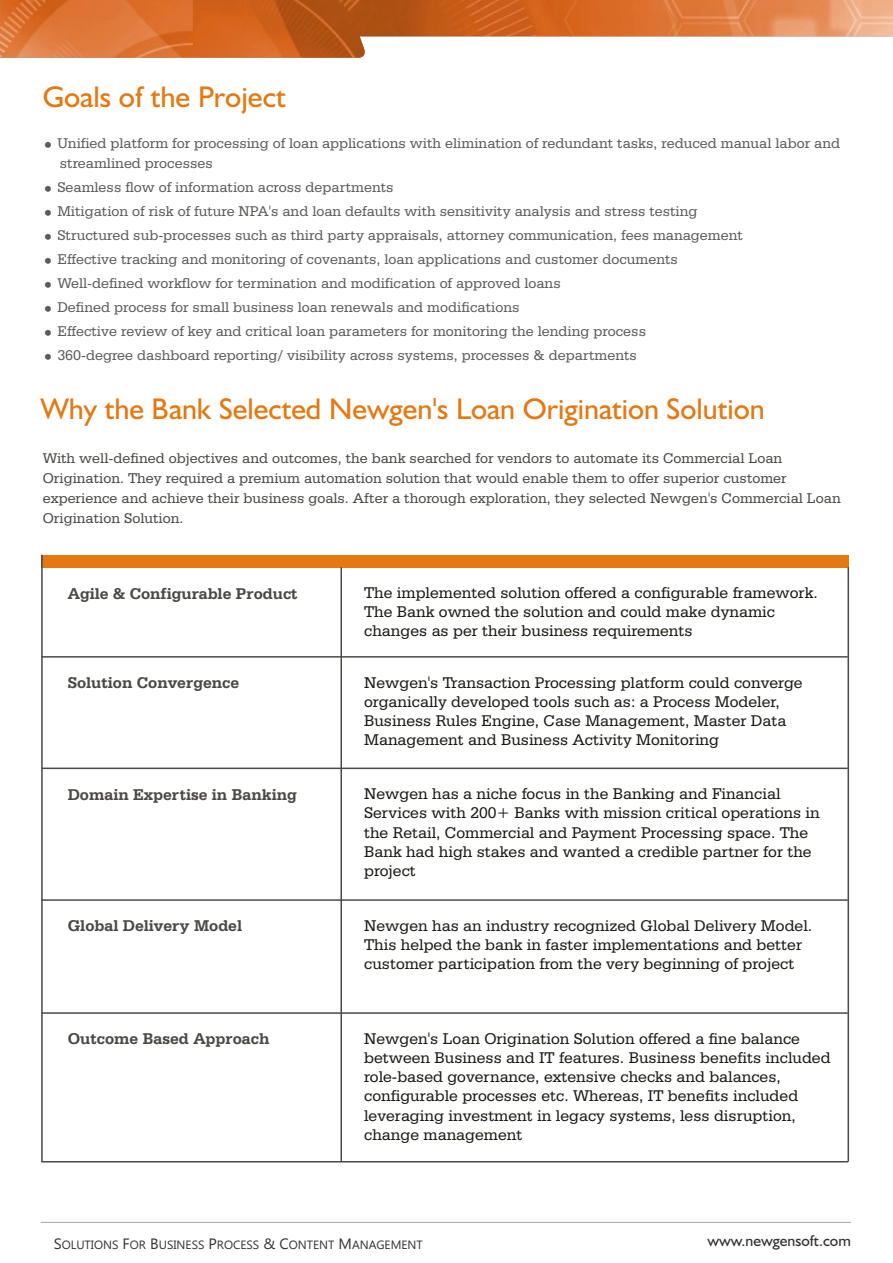
<style>
.page{position:relative;width:893px;height:1263px;background:#fff}
.page>*{position:absolute;margin:0;border:0;box-sizing:border-box;transform-origin:0 0}
.t1{font:30px "Humanist 521 BT";color:#e57810}
.t2{font:16.5px/19.2px "Serifa BT";color:#1c1a15}
.t3{font:700 16.5px "Serifa BT";color:#4a4946}
.t4{font:15.75px "Humanist 521 BT";color:#353130}
.t5{font:15px/24.2px "Serifa BT";color:#5d5c5b}
.t6{font:15px/20px "Serifa BT";color:#4a4946}
.t7{font:12px "Segoe UI";color:#353130}
.s1{font-size:15px}
</style>
<div class="page">
<img style="left:0;top:0;width:893px;height:58px">
<hr style="left:41px;top:1222px;width:810px;height:1px;background:#a8a8a8">
<div style="left:41px;top:555px;width:808px;height:12px;background:#e57810"></div>
<hr style="left:340px;top:567px;width:2px;height:595px;background:#4a4946">
<hr style="left:41px;top:555px;width:2px;height:607px;background:#4a4946">
<hr style="left:847px;top:567px;width:2px;height:595px;background:#4a4946">
<hr style="left:41px;top:1161px;width:807px;height:1px;background:#4a4946">
<hr style="left:41px;top:767px;width:807px;height:2px;background:#4a4946">
<hr style="left:41px;top:899px;width:807px;height:2px;background:#4a4946">
<hr style="left:41px;top:1012px;width:807px;height:2px;background:#4a4946">
<hr style="left:41px;top:656px;width:807px;height:2px;background:#4a4946">
<h1 class="t1" style="left:43px;top:84px;width:245px">Goals of the Project</h1>
<p class="t5" style="left:57px;top:134px;width:784px;line-height:20px">Unified platform for processing of loan applications with elimination of redundant tasks, reduced manual labor and streamlined processes</p>
<p class="t5" style="left:57px;top:176px;width:687px">Seamless flow of information across departments<br>Mitigation of risk of future NPA's and loan defaults with sensitivity analysis and stress testing Structured sub-processes such as third party appraisals, attorney communication, fees management Effective tracking and monitoring of covenants, loan applications and customer documents Well-defined workflow for termination and modification of approved loans<br>Defined process for small business loan renewals and modifications<br>Effective review of key and critical loan parameters for monitoring the lending process<br>360-degree dashboard reporting/ visibility across systems, processes &amp; departments</p>
<h1 class="t1" style="left:41px;top:396px;width:725px">Why the Bank Selected Newgen's Loan Origination Solution</h1>
<p class="t6" style="left:43px;top:449px;width:799px">With well-defined objectives and outcomes, the bank searched for vendors to automate its Commercial Loan Origination. They required a premium automation solution that would enable them to offer superior customer experience and achieve their business goals. After a thorough exploration, they selected Newgen's Commercial Loan Origination Solution.</p>
<p class="t3" style="left:68px;top:586px;width:231px">Agile &amp; Configurable Product</p>
<p class="t2" style="left:364px;top:584px;width:455px">The implemented solution offered a configurable framework.<br>The Bank owned the solution and could make dynamic changes as per their business requirements</p>
<p class="t3" style="left:68px;top:676px;width:173px">Solution Convergence</p>
<p class="t2" style="left:364px;top:674px;width:440px">Newgen's Transaction Processing platform could converge organically developed tools such as: a Process Modeler, Business Rules Engine, Case Management, Master Data Management and Business Activity Monitoring</p>
<p class="t3" style="left:68px;top:787px;width:231px">Domain Expertise in Banking</p>
<p class="t2" style="left:364px;top:785px;width:457px">Newgen has a niche focus in the Banking and Financial Services with 200+ Banks with mission critical operations in the Retail, Commercial and Payment Processing space. The Bank had high stakes and wanted a credible partner for the project</p>
<p class="t3" style="left:68px;top:919px;width:176px">Global Delivery Model</p>
<p class="t2" style="left:364px;top:917px;width:450px">Newgen has an industry recognized Global Delivery Model.<br>This helped the bank in faster implementations and better customer participation from the very beginning of project</p>
<p class="t3" style="left:68px;top:1032px;width:203px">Outcome Based Approach</p>
<p class="t2" style="left:364px;top:1030px;width:468px">Newgen's Loan Origination Solution offered a fine balance between Business and IT features. Business benefits included role-based governance, extensive checks and balances, configurable processes etc. Whereas, IT benefits included leveraging investment in legacy systems, less disruption, change management</p>
<p class="t7" style="left:54px;top:1240px;width:370px"><span class="s1">S</span>OLUTIONS <span class="s1">F</span>OR <span class="s1">B</span>USINESS <span class="s1">P</span>ROCESS <span class="s1">&amp; C</span>ONTENT <span class="s1">M</span>ANAGEMENT</p>
<p class="t4" style="left:707px;top:1234px;width:145px">www.newgensoft.com</p>
</div>
